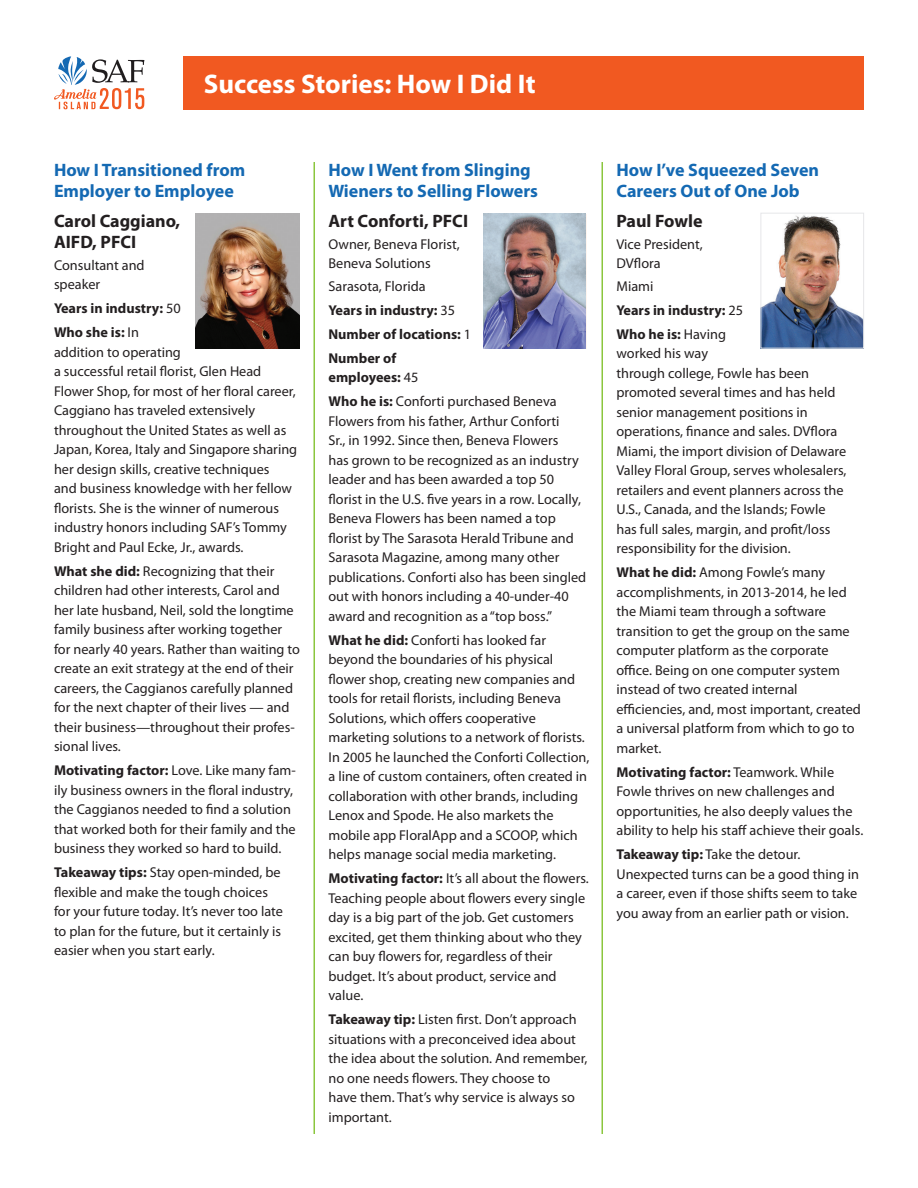
<style>
.page{position:relative;width:918px;height:1188px;background:#fff}
.page>*{position:absolute;margin:0;border:0;box-sizing:border-box;transform-origin:0 0}
.t1{font:700 27px "Myriad Pro";color:#fff}
.t2{font:700 18px/21px "Myriad Pro";color:#1469b3}
.t3{font:700 18px/21px "Myriad Pro";color:#231f20}
.t4{font:14.25px/19.5px "Myriad Pro";color:#231f20}
.t5{font:700 14.25px/24px "Myriad Pro";color:#231f20}
.s1{font-weight:400}
.s2{font-weight:700}
</style>
<div class="page">
<img style="left:196px;top:214px;width:103px;height:135px">
<img style="left:762px;top:215px;width:100px;height:132px">
<div style="left:760px;top:213px;width:104px;height:136px;border:1px solid #e6e7e9"></div>
<img style="left:483px;top:214px;width:103px;height:135px">
<hr style="left:314px;top:162px;width:1px;height:972px;background:#8bc63e">
<hr style="left:602px;top:162px;width:1px;height:972px;background:#8bc63e">
<div style="left:183px;top:56px;width:681px;height:54px;background:#f15921"></div>
<svg style="left:54px;top:56px;width:90px;height:53px"></svg>
<h1 class="t1" style="left:204px;top:66px;width:333px">Success Stories: How I Did It</h1>
<p class="t2" style="left:54px;top:158px;width:193px">How I Transitioned from<br>Employer to Employee</p>
<p class="t3" style="left:54px;top:209px;width:128px">Carol Caggiano,<br>AIFD, PFCI</p>
<p class="t4" style="left:54px;top:255px;width:92px">Consultant and speaker</p>
<p class="t5" style="left:54px;top:296px;width:128px">Years in industry: <span class="s1">50<br></span>Who she is: <span class="s1">In</span></p>
<p class="t4" style="left:54px;top:342px;width:245px">addition to operating<br>a successful retail florist, Glen Head Flower Shop, for most of her floral career, Caggiano has traveled extensively throughout the United States as well as Japan, Korea, Italy and Singapore sharing her design skills, creative techniques<br>and business knowledge with her fellow florists. She is the winner of numerous industry honors including SAF’s Tommy Bright and Paul Ecke, Jr., awards.</p>
<p class="t4" style="left:54px;top:561px;width:248px"><span class="s2">What she did:</span> Recognizing that their children had other interests, Carol and her late husband, Neil, sold the longtime family business after working together for nearly 40 years. Rather than waiting to create an exit strategy at the end of their careers, the Caggianos carefully planned for the next chapter of their lives — and their business—throughout their profes&shy;sional lives.</p>
<p class="t4" style="left:54px;top:761px;width:243px"><span class="s2">Motivating factor:</span> Love. Like many fam&shy;ily business owners in the floral industry, the Caggianos needed to find a solution that worked both for their family and the business they worked so hard to build.</p>
<p class="t4" style="left:54px;top:863px;width:231px"><span class="s2">Takeaway tips:</span> Stay open-minded, be flexible and make the tough choices for your future today. It’s never too late to plan for the future, but it certainly is easier when you start early.</p>
<p class="t2" style="left:328px;top:158px;width:211px">How I Went from Slinging<br>Wieners to Selling Flowers</p>
<p class="t3" style="left:328px;top:209px;width:141px">Art Conforti, PFCI</p>
<p class="t4" style="left:328px;top:234px;width:133px">Owner, Beneva Florist,<br>Beneva Solutions</p>
<p class="t5" style="left:328px;top:274px;width:144px"><span class="s1">Sarasota, Florida<br></span>Years in industry: <span class="s1">35<br></span>Number of locations: <span class="s1">1<br></span>Number of</p>
<p class="t4" style="left:328px;top:365px;width:230px;line-height:24px"><span class="s2">employees:</span> 45<br><span class="s2">Who he is:</span> Conforti purchased Beneva</p>
<p class="t4" style="left:328px;top:411px;width:259px">Flowers from his father, Arthur Conforti<br>Sr., in 1992. Since then, Beneva Flowers<br>has grown to be recognized as an industry leader and has been awarded a top 50 florist in the U.S. five years in a row. Locally, Beneva Flowers has been named a top florist by The Sarasota Herald Tribune and Sarasota Magazine, among many other publications. Conforti also has been singled out with honors including a 40-under-40 award and recognition as a “top boss.”</p>
<p class="t4" style="left:328px;top:630px;width:262px"><span class="s2">What he did:</span> Conforti has looked far beyond the boundaries of his physical flower shop, creating new companies and tools for retail florists, including Beneva Solutions, which offers cooperative marketing solutions to a network of florists.<br>In 2005 he launched the Conforti Collection, a line of custom containers, often created in collaboration with other brands, including Lenox and Spode. He also markets the mobile app FloralApp and a SCOOP, which helps manage social media marketing.</p>
<p class="t4" style="left:328px;top:869px;width:262px"><span class="s2">Motivating factor:</span> It’s all about the flowers.<br>Teaching people about flowers every single day is a big part of the job. Get customers excited, get them thinking about who they can buy flowers for, regardless of their budget. It’s about product, service and value.</p>
<p class="t4" style="left:328px;top:1010px;width:261px"><span class="s2">Takeaway tip:</span> Listen first. Don’t approach situations with a preconceived idea about the idea about the solution. And remember, no one needs flowers. They choose to<br>have them. That’s why service is always so important.</p>
<p class="t2" style="left:616px;top:158px;width:204px">How I’ve Squeezed Seven<br>Careers Out of One Job</p>
<p class="t3" style="left:616px;top:209px;width:88px">Paul Fowle</p>
<p class="t4" style="left:616px;top:234px;width:88px">Vice President,<br>DVflora</p>
<p class="t5" style="left:616px;top:274px;width:128px"><span class="s1">Miami<br></span>Years in industry: <span class="s1">25<br></span>Who he is: <span class="s1">Having</span></p>
<p class="t4" style="left:616px;top:344px;width:231px">worked his way<br>through college, Fowle has been promoted several times and has held senior management positions in operations, finance and sales. DVflora Miami, the import division of Delaware Valley Floral Group, serves wholesalers, retailers and event planners across the U.S., Canada, and the Islands; Fowle has full sales, margin, and profit/loss responsibility for the division.</p>
<p class="t4" style="left:616px;top:563px;width:246px"><span class="s2">What he did:</span> Among Fowle’s many accomplishments, in 2013-2014, he led the Miami team through a software transition to get the group on the same computer platform as the corporate office. Being on one computer system instead of two created internal efficiencies, and, most important, created a universal platform from which to go to market.</p>
<p class="t4" style="left:616px;top:762px;width:248px"><span class="s2">Motivating factor:</span> Teamwork. While Fowle thrives on new challenges and opportunities, he also deeply values the ability to help his staff achieve their goals.</p>
<p class="t4" style="left:616px;top:845px;width:244px"><span class="s2">Takeaway tip:</span> Take the detour.<br>Unexpected turns can be a good thing in a career, even if those shifts seem to take you away from an earlier path or vision.</p>
</div>
